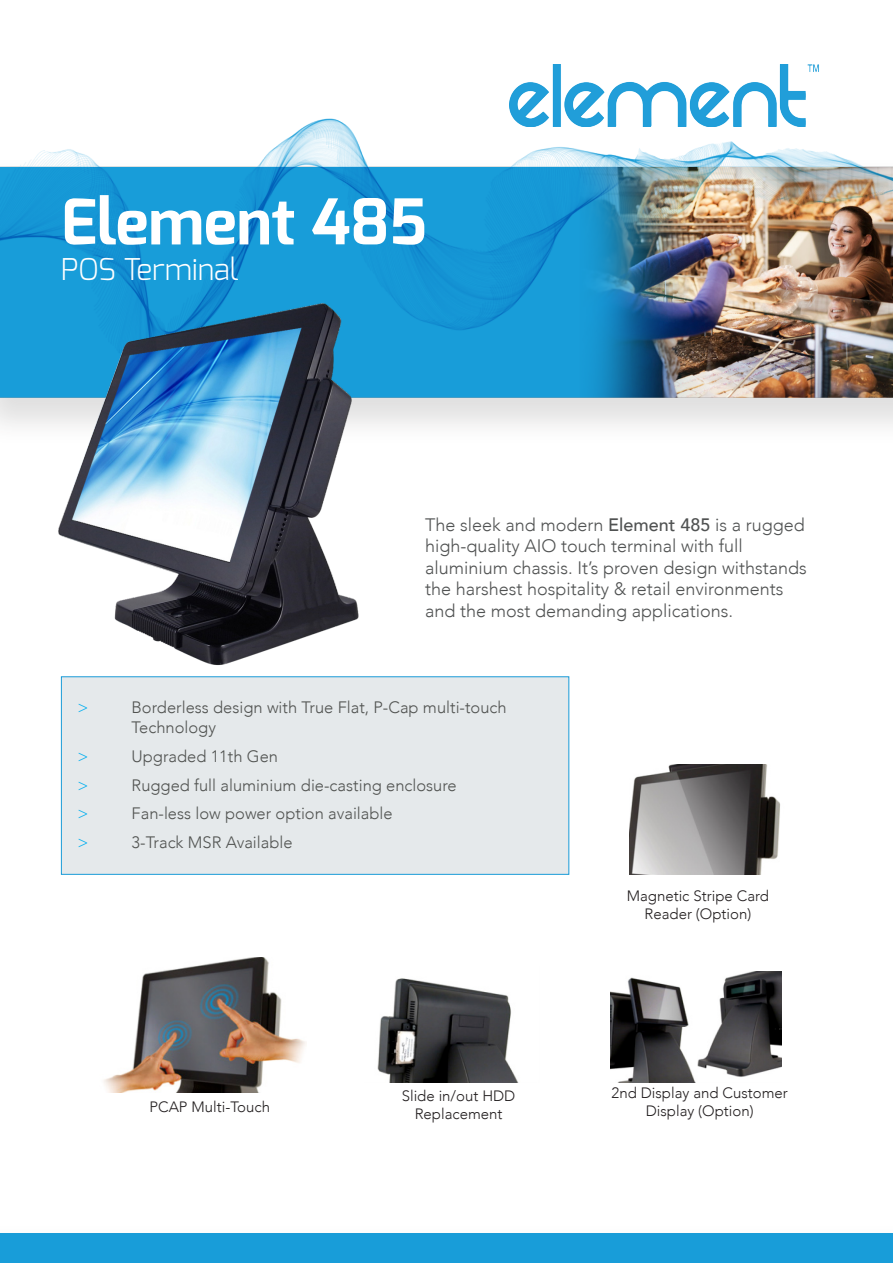
<style>
.page{position:relative;width:893px;height:1263px;background:#fff}
.page>*{position:absolute;margin:0;border:0;box-sizing:border-box;transform-origin:0 0}
.t1{font:700 63px "Exo";color:#fff}
.t2{font:300 30px "Exo";color:#fff}
.t3{font:300 18px/21.6px "Avenir";color:#505252}
.t4{font:300 16.5px/19.8px "Avenir";color:#515351}
.t5{font:300 16.5px "Avenir";color:#00aeef}
.t6{font:300 15px/18px "Avenir";color:#231f20;text-align:center}
.s1{font-weight:500}
</style>
<div class="page">
<img style="left:0;top:118px;width:893px;height:1145px">
<div style="left:61px;top:676px;width:508px;height:198px;background:#e5e9eb"></div>
<img style="left:99px;top:957px;width:208px;height:135px">
<img style="left:630px;top:764px;width:164px;height:110px">
<img style="left:611px;top:971px;width:170px;height:111px">
<img style="left:365px;top:966px;width:174px;height:116px">
<img style="left:509px;top:64px;width:330px;height:62px">
<img style="left:33px;top:293px;width:378px;height:389px">
<p class="t1" style="left:61px;top:181px;width:367px">Element 485</p>
<p class="t2" style="left:61px;top:250px;width:179px">POS Terminal</p>
<p class="t3" style="left:425px;top:514px;width:383px">The sleek and modern <span class="s1">Element 485</span> is a rugged high-quality AIO touch terminal with full aluminium chassis. It’s proven design withstands the harshest hospitality &amp; retail environments and the most demanding applications.</p>
<p class="t5" style="left:78px;top:698px;width:12px">&gt;</p>
<p class="t4" style="left:132px;top:697px;width:377px">Borderless design with True Flat, P-Cap multi-touch<br>Technology</p>
<p class="t5" style="left:78px;top:746px;width:12px">&gt;</p>
<p class="t4" style="left:132px;top:746px;width:148px">Upgraded 11th Gen</p>
<p class="t5" style="left:78px;top:775px;width:12px">&gt;</p>
<p class="t4" style="left:132px;top:775px;width:327px">Rugged full aluminium die-casting enclosure</p>
<p class="t5" style="left:78px;top:804px;width:12px">&gt;</p>
<p class="t4" style="left:132px;top:804px;width:263px">Fan-less low power option available</p>
<p class="t5" style="left:78px;top:833px;width:12px">&gt;</p>
<p class="t4" style="left:132px;top:832px;width:163px">3-Track MSR Available</p>
<p class="t6" style="left:150px;top:1097px;width:122px">PCAP Multi-Touch</p>
<p class="t6" style="left:402px;top:1087px;width:115px">Slide in/out HDD<br>Replacement</p>
<p class="t6" style="left:627px;top:886px;width:144px">Magnetic Stripe Card<br>Reader (Option)</p>
<p class="t6" style="left:612px;top:1084px;width:178px">2nd Display and Customer<br>Display (Option)</p>
</div>
